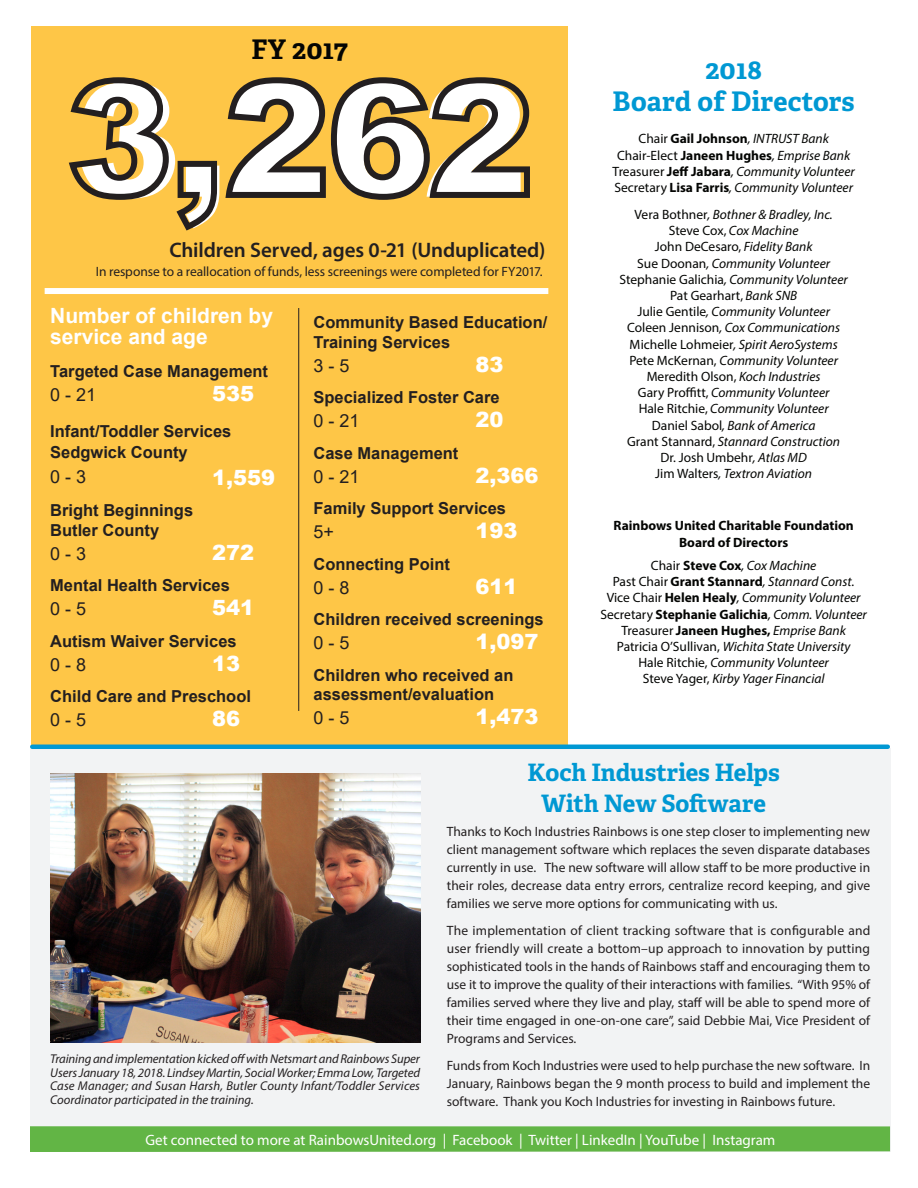
<style>
.page{position:relative;width:918px;height:1188px;background:#fff}
.page>*{position:absolute;margin:0;border:0;box-sizing:border-box;transform-origin:0 0}
.Header_Thin{font:900 157.5px "Arial";color:#fff}
.t1{font:700 27px "Adelle PE";letter-spacing:.01em;color:#0098d3}
.t2{font:700 27px "Adelle PE";letter-spacing:.005em;color:#040503}
.Head1{font:700 24px "Adelle PE";letter-spacing:-.005em;color:#0098d3}
.t3{font:900 21px "Arial";color:#fff}
.Chart_6_-_Medium{font:600 21px "Myriad Pro";letter-spacing:-.005em;color:#231f20}
.t4{font:700 21px/21px "Arial";color:#fff}
.t5{font:18px "Arial";color:#231f20}
.t6{font:700 16.5px/19.5px "Arial";color:#231f20}
.t7{font:15px "Myriad Pro";color:#fff}
.Chart_6_-_Medium-2{font:13.5px/18px "Myriad Pro";color:#231f20;text-align:justify}
.t8{font:italic 13.5px "Myriad Pro";color:#040503}
.t9{font:700 13.5px "Myriad Pro";color:#040503}
.t10{font:13.5px "Myriad Pro";color:#040503}
.t11{font:italic 12.75px/13.5px "Myriad Pro";color:#231f20;text-align:justify}
.s1{font-style:normal}
.s2{font-weight:700;font-style:normal}
.s3{font-weight:400}
.s4{font-weight:400;font-style:italic}
.s5{font-style:italic}
</style>
<div class="page">
<div style="left:30px;top:748px;width:860px;height:404px;background:#f2f3f4"></div>
<svg style="left:30px;top:1126px;width:860px;height:26px;background:#65b649"></svg>
<div style="left:31px;top:26px;width:536px;height:722px;background:#fec647"></div>
<div style="left:45px;top:288px;width:503px;height:6px;background:#fff"></div>
<hr style="left:298px;top:308px;width:1px;height:403px;background:#231f20">
<svg style="left:68px;top:77px;width:462px;height:154px"></svg>
<hr style="left:32px;top:745px;width:856px;height:4px;background:#0098d3">
<img style="left:50px;top:773px;width:370px;height:269px">
<p class="t2" style="left:251px;top:30px;width:98px">FY 2017</p>
<p class="Header_Thin" style="left:76px;top:26px;width:453px">3,262</p>
<p class="Chart_6_-_Medium" style="left:169px;top:236px;width:378px">Children Served, ages 0-21 (Unduplicated)</p>
<p class="Chart_6_-_Medium-2" style="left:96px;top:262px;width:448px">In response to a reallocation of funds, less screenings were completed for FY2017.</p>
<p class="t4" style="left:50px;top:306px;width:224px">Number of children by service and age</p>
<p class="t6" style="left:50px;top:361px;width:219px">Targeted Case Management</p>
<p class="t5" style="left:50px;top:382px;width:48px">0 - 21</p>
<p class="t3" style="left:212px;top:378px;width:44px">535</p>
<p class="t6" style="left:50px;top:421px;width:183px;line-height:21px">Infant/Toddler Services<br>Sedgwick County</p>
<p class="t5" style="left:50px;top:464px;width:38px">0 - 3</p>
<p class="t3" style="left:212px;top:462px;width:65px">1,559</p>
<p class="t6" style="left:50px;top:501px;width:145px">Bright Beginnings</p>
<p class="t6" style="left:50px;top:520px;width:111px">Butler County</p>
<p class="t5" style="left:50px;top:541px;width:38px">0 - 3</p>
<p class="t3" style="left:212px;top:537px;width:44px">272</p>
<p class="t6" style="left:50px;top:576px;width:181px">Mental Health Services</p>
<p class="t5" style="left:50px;top:596px;width:38px">0 - 5</p>
<p class="t3" style="left:212px;top:592px;width:44px">541</p>
<p class="t6" style="left:50px;top:631px;width:188px">Autism Waiver Services</p>
<p class="t5" style="left:50px;top:652px;width:38px">0 - 8</p>
<p class="t3" style="left:212px;top:648px;width:30px">13</p>
<p class="t6" style="left:50px;top:687px;width:202px">Child Care and Preschool</p>
<p class="t5" style="left:50px;top:707px;width:38px">0 - 5</p>
<p class="t3" style="left:212px;top:703px;width:30px">86</p>
<p class="t6" style="left:314px;top:313px;width:235px">Community Based Education/<br>Training Services</p>
<p class="t5" style="left:314px;top:353px;width:38px">3 - 5</p>
<p class="t3" style="left:476px;top:349px;width:30px">83</p>
<p class="t6" style="left:314px;top:388px;width:188px">Specialized Foster Care</p>
<p class="t5" style="left:314px;top:409px;width:48px">0 - 21</p>
<p class="t3" style="left:476px;top:405px;width:30px">20</p>
<p class="t6" style="left:314px;top:444px;width:146px">Case Management</p>
<p class="t5" style="left:314px;top:464px;width:48px">0 - 21</p>
<p class="t3" style="left:476px;top:460px;width:65px">2,366</p>
<p class="t6" style="left:314px;top:499px;width:194px">Family Support Services</p>
<p class="t5" style="left:314px;top:520px;width:22px">5+</p>
<p class="t3" style="left:476px;top:516px;width:44px">193</p>
<p class="t6" style="left:314px;top:555px;width:138px">Connecting Point</p>
<p class="t5" style="left:314px;top:575px;width:38px">0 - 8</p>
<p class="t3" style="left:476px;top:571px;width:44px">611</p>
<p class="t6" style="left:314px;top:610px;width:232px">Children received screenings</p>
<p class="t5" style="left:314px;top:631px;width:38px">0 - 5</p>
<p class="t3" style="left:476px;top:627px;width:65px">1,097</p>
<p class="t6" style="left:314px;top:666px;width:201px">Children who received an assessment/evaluation</p>
<p class="t5" style="left:314px;top:706px;width:38px">0 - 5</p>
<p class="t3" style="left:476px;top:702px;width:65px">1,473</p>
<p class="t1" style="left:705px;top:50px;width:58px">2018</p>
<p class="t1" style="left:613px;top:82px;width:244px">Board of Directors</p>
<p class="t8" style="left:639px;top:131px;width:192px"><span class="s1">Chair</span> <span class="s2">Gail Johnson</span>, INTRUST Bank</p>
<p class="t9" style="left:617px;top:146px;width:235px"><span class="s3">Chair-Elect</span> Janeen Hughes<span class="s4">, Emprise Bank</span></p>
<p class="t8" style="left:613px;top:163px;width:244px"><span class="s1">Treasurer</span> <span class="s2">Jeff Jabara</span>, Community Volunteer</p>
<p class="t8" style="left:614px;top:179px;width:240px"><span class="s1">Secretary</span> <span class="s2">Lisa Farris</span>, Community Volunteer</p>
<p class="t8" style="left:635px;top:206px;width:200px"><span class="s1">Vera Bothner</span>, Bothner &amp; Bradley, Inc.</p>
<p class="t8" style="left:669px;top:222px;width:131px"><span class="s1">Steve Cox,</span> Cox Machine</p>
<p class="t10" style="left:655px;top:239px;width:159px">John DeCesaro, <span class="s5">Fidelity Bank</span></p>
<p class="t8" style="left:637px;top:255px;width:194px"><span class="s1">Sue Doonan</span>, Community Volunteer</p>
<p class="t8" style="left:620px;top:271px;width:230px"><span class="s1">Stephanie Galichia</span>, Community Volunteer</p>
<p class="t10" style="left:670px;top:287px;width:129px">Pat Gearhart, <span class="s5">Bank SNB</span></p>
<p class="t8" style="left:637px;top:303px;width:194px"><span class="s1">Julie Gentile</span>, Community Volunteer</p>
<p class="t8" style="left:627px;top:320px;width:215px"><span class="s1">Coleen Jennison</span>, Cox Communications</p>
<p class="t8" style="left:630px;top:336px;width:210px"><span class="s1">Michelle Lohmeier</span>, Spirit AeroSystems</p>
<p class="t8" style="left:629px;top:352px;width:210px"><span class="s1">Pete McKernan,</span> Community Volunteer</p>
<p class="t10" style="left:647px;top:368px;width:175px">Meredith Olson, <span class="s5">Koch Industries</span></p>
<p class="t8" style="left:638px;top:384px;width:193px"><span class="s1">Gary Proffitt,</span> Community Volunteer</p>
<p class="t8" style="left:639px;top:401px;width:192px"><span class="s1">Hale Ritchie,</span> Community Volunteer</p>
<p class="t8" style="left:652px;top:417px;width:165px"><span class="s1">Daniel Sabol</span>, Bank of America</p>
<p class="t8" style="left:627px;top:433px;width:214px"><span class="s1">Grant Stannard,</span> Stannard Construction</p>
<p class="t10" style="left:660px;top:449px;width:148px">Dr. Josh Umbehr<span class="s5">, Atlas MD</span></p>
<p class="t8" style="left:655px;top:465px;width:158px"><span class="s1">Jim Walters</span>, Textron Aviation</p>
<p class="t9" style="left:614px;top:517px;width:242px">Rainbows United Charitable Foundation</p>
<p class="t9" style="left:679px;top:533px;width:111px">Board of Directors</p>
<p class="t8" style="left:651px;top:557px;width:167px"><span class="s1">Chair</span> <span class="s2">Steve Cox</span>, Cox Machine</p>
<p class="t8" style="left:613px;top:573px;width:243px"><span class="s1">Past Chair</span> <span class="s2">Grant Stannard</span>, Stannard Const.</p>
<p class="t8" style="left:607px;top:590px;width:255px"><span class="s1">Vice Chair</span> <span class="s2">Helen Healy</span>, Community Volunteer</p>
<p class="t9" style="left:600px;top:605px;width:268px"><span class="s3">Secretary</span> Stephanie Galichia<span class="s4">, Comm. Volunteer</span></p>
<p class="t9" style="left:622px;top:622px;width:226px"><span class="s3">Treasurer</span> Janeen Hughes, <span class="s4">Emprise Bank</span></p>
<p class="t8" style="left:617px;top:638px;width:235px"><span class="s1">Patricia O’Sullivan,</span> Wichita State University</p>
<p class="t8" style="left:638px;top:654px;width:192px"><span class="s1">Hale Ritchie,</span> Community Volunteer</p>
<p class="t8" style="left:643px;top:671px;width:183px"><span class="s1">Steve Yager,</span> Kirby Yager Financial</p>
<p class="t11" style="left:50px;top:1052px;width:371px">Training and implementation kicked off with Netsmart and Rainbows Super Users January 18, 2018. Lindsey Martin, Social Worker; Emma Low, Targeted Case Manager; and Susan Harsh, Butler County Infant/Toddler Services Coordinator participated in the training.</p>
<p class="Head1" style="left:528px;top:756px;width:254px">Koch Industries Helps</p>
<p class="Head1" style="left:541px;top:786px;width:226px">With New Software</p>
<p class="Chart_6_-_Medium-2" style="left:447px;top:822px;width:425px">Thanks to Koch Industries Rainbows is one step closer to implementing new client management software which replaces the seven disparate databases currently in use. The new software will allow staff to be more productive in their roles, decrease data entry errors, centralize record keeping, and give families we serve more options for communicating with us.</p>
<p class="Chart_6_-_Medium-2" style="left:447px;top:921px;width:425px">The implementation of client tracking software that is configurable and user friendly will create a bottom–up approach to innovation by putting sophisticated tools in the hands of Rainbows staff and encouraging them to use it to improve the quality of their interactions with families. “With 95% of families served where they live and play, staff will be able to spend more of their time engaged in one-on-one care”, said Debbie Mai, Vice President of Programs and Services.</p>
<p class="Chart_6_-_Medium-2" style="left:447px;top:1056px;width:425px">Funds from Koch Industries were used to help purchase the new software. In January, Rainbows began the 9 month process to build and implement the software. Thank you Koch Industries for investing in Rainbows future.</p>
<p class="t7" style="left:146px;top:1131px;width:631px">Get connected to more at RainbowsUnited.org | Facebook | Twitter | LinkedIn | YouTube | Instagram</p>
</div>
